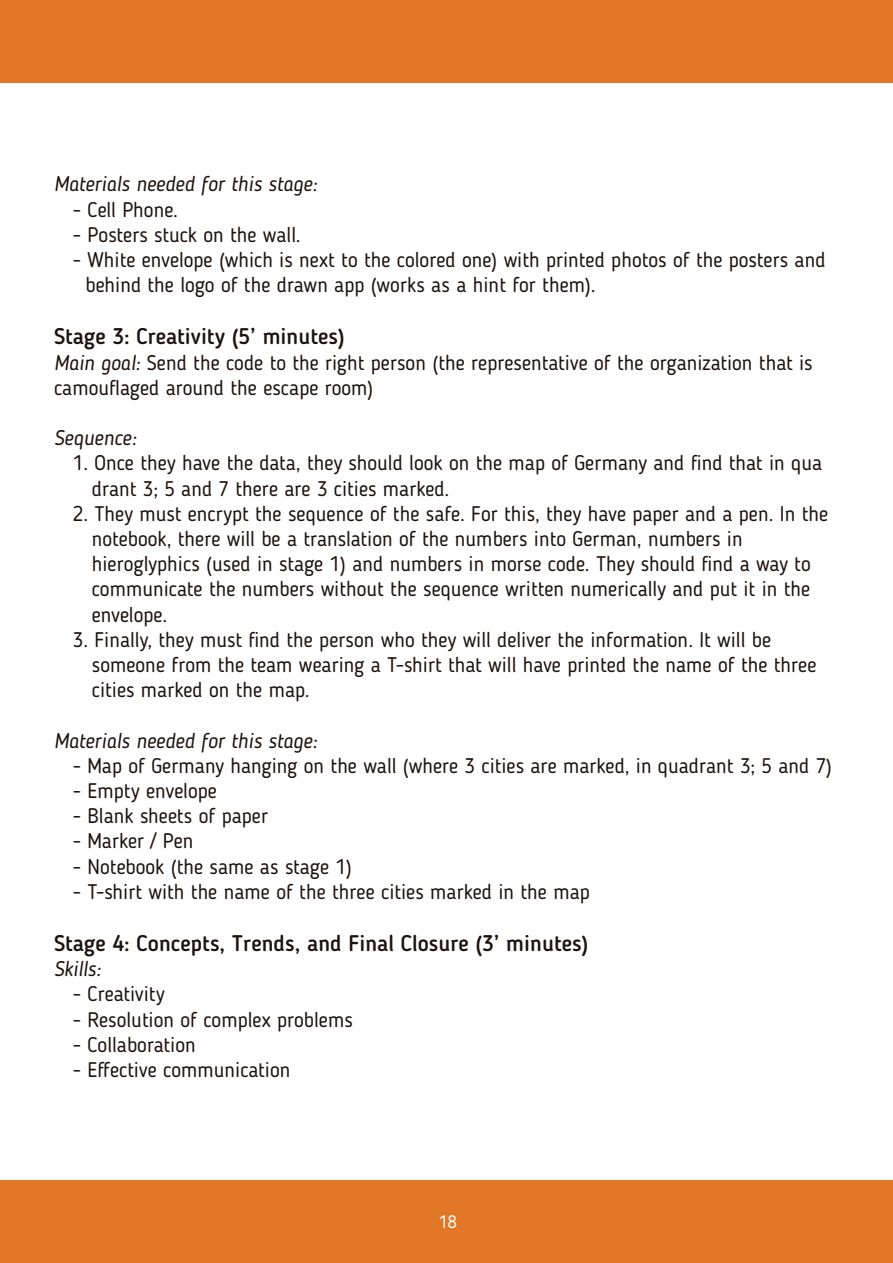
<style>
.page{position:relative;width:893px;height:1263px;background:#fff}
.page>*{position:absolute;margin:0;border:0;box-sizing:border-box;transform-origin:0 0}
.t1{font:500 22.5px "Blogger Sans";color:#1e120d}
.t2{font:21px/25.2px "Blogger Sans";color:#1e120d}
.t3{font:italic 21px "Blogger Sans";color:#1e120d}
.t4{font:18px "Blogger Sans";color:#fff}
.s1{font-style:italic}
</style>
<div class="page">
<div style="left:0;top:1181px;width:893px;height:82px;background:#e27728"></div>
<div style="left:0;top:0;width:893px;height:82px;background:#e27728"></div>
<p class="t3" style="left:54px;top:172px;width:265px">Materials needed for this stage:</p>
<p class="t2" style="left:73px;top:197px;width:107px">- Cell Phone.</p>
<p class="t2" style="left:73px;top:222px;width:229px">- Posters stuck on the wall.</p>
<p class="t2" style="left:86px;top:247px;width:742px;text-indent:-13px">- White envelope (which is next to the colored one) with printed photos of the posters and behind the logo of the drawn app (works as a hint for them).</p>
<p class="t1" style="left:54px;top:323px;width:292px">Stage 3: Creativity (5’ minutes)</p>
<p class="t2" style="left:54px;top:350px;width:760px"><span class="s1">Main goal:</span> Send the code to the right person (the representative of the organization that is camouflaged around the escape room)</p>
<p class="t3" style="left:54px;top:425px;width:84px">Sequence:</p>
<p class="t2" style="left:92px;top:450px;width:732px;text-indent:-19px">1. Once they have the data, they should look on the map of Germany and find that in qua drant 3; 5 and 7 there are 3 cities marked.</p>
<p class="t2" style="left:92px;top:501px;width:738px;text-indent:-19px">2. They must encrypt the sequence of the safe. For this, they have paper and a pen. In the notebook, there will be a translation of the numbers into German, numbers in hieroglyphics (used in stage 1) and numbers in morse code. They should find a way to communicate the numbers without the sequence written numerically and put it in the envelope.</p>
<p class="t2" style="left:92px;top:627px;width:726px;text-indent:-19px">3. Finally, they must find the person who they will deliver the information. It will be someone from the team wearing a T-shirt that will have printed the name of the three cities marked on the map.</p>
<p class="t3" style="left:54px;top:728px;width:265px">Materials needed for this stage:</p>
<p class="t2" style="left:73px;top:753px;width:761px">- Map of Germany hanging on the wall (where 3 cities are marked, in quadrant 3; 5 and 7)</p>
<p class="t2" style="left:73px;top:778px;width:146px">- Empty envelope</p>
<p class="t2" style="left:73px;top:803px;width:197px">- Blank sheets of paper</p>
<p class="t2" style="left:73px;top:828px;width:122px">- Marker / Pen</p>
<p class="t2" style="left:73px;top:854px;width:280px">- Notebook (the same as stage 1)</p>
<p class="t2" style="left:73px;top:879px;width:518px">- T-shirt with the name of the three cities marked in the map</p>
<p class="t1" style="left:54px;top:930px;width:536px">Stage 4: Concepts, Trends, and Final Closure (3’ minutes)</p>
<p class="t3" style="left:54px;top:956px;width:49px">Skills:</p>
<p class="t2" style="left:73px;top:981px;width:93px">- Creativity</p>
<p class="t2" style="left:73px;top:1007px;width:281px">- Resolution of complex problems</p>
<p class="t2" style="left:73px;top:1032px;width:124px">- Collaboration</p>
<p class="t2" style="left:73px;top:1057px;width:219px">- Effective communication</p>
<p class="t4" style="left:439px;top:1211px;width:19px">18</p>
</div>
